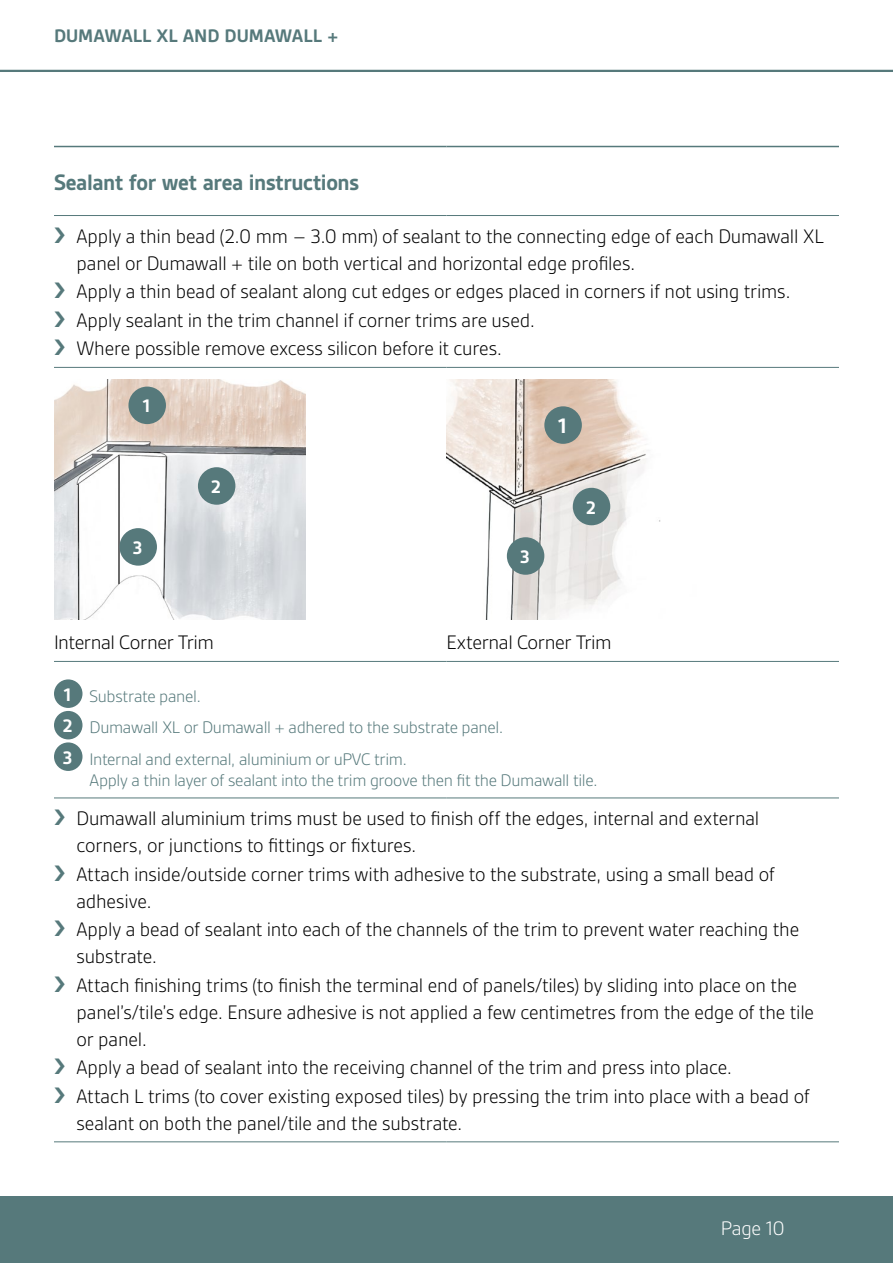
<style>
.page{position:relative;width:893px;height:1263px;background:#fff}
.page>*{position:absolute;margin:0;border:0;box-sizing:border-box;transform-origin:0 0}
.t1{font:700 24px "Gesta";letter-spacing:-.015em;color:#56797b}
.t2{font:700 22.5px "Gesta";color:#fff}
.t3{font:300 21px/27.8px "Gesta";letter-spacing:-.01em;color:#000}
.t4{font:300 21px "Gesta";letter-spacing:-.015em;color:#fff}
.t5{font:700 19.5px "Gesta";color:#56797b}
.t6{font:700 19.5px "Gesta";color:#fff}
.t7{font:300 18px/31.5px "Gesta";letter-spacing:-.02em;color:#56797b}
.s1{font-weight:700;font-size:19.5px;color:#fff}
</style>
<div class="page">
<div style="left:0;top:1197px;width:893px;height:66px;background:#56797b"></div>
<hr style="left:54px;top:215px;width:392px;height:1px;background:#56797b">
<hr style="left:446px;top:215px;width:393px;height:1px;background:#56797b">
<hr style="left:54px;top:367px;width:392px;height:1px;background:#56797b">
<hr style="left:446px;top:367px;width:393px;height:1px;background:#56797b">
<hr style="left:54px;top:661px;width:392px;height:1px;background:#56797b">
<hr style="left:446px;top:661px;width:393px;height:1px;background:#56797b">
<hr style="left:54px;top:798px;width:392px;height:1px;background:#56797b">
<hr style="left:446px;top:798px;width:393px;height:1px;background:#56797b">
<hr style="left:54px;top:1141px;width:392px;height:1px;background:#56797b">
<hr style="left:446px;top:1141px;width:393px;height:1px;background:#56797b">
<hr style="left:54px;top:146px;width:392px;height:1px;background:#56797b">
<hr style="left:446px;top:146px;width:393px;height:1px;background:#56797b">
<img style="left:54px;top:379px;width:252px;height:240px">
<img style="left:446px;top:379px;width:215px;height:240px">
<div style="left:54px;top:679px;width:28px;height:29px;background:#56797b;border-radius:50%"></div>
<div style="left:54px;top:711px;width:28px;height:28px;background:#56797b;border-radius:50%"></div>
<div style="left:54px;top:742px;width:28px;height:29px;background:#56797b;border-radius:50%"></div>
<div style="left:128px;top:387px;width:38px;height:37px;background:#56797b;border-radius:50%"></div>
<div style="left:198px;top:467px;width:37px;height:38px;background:#56797b;border-radius:50%"></div>
<div style="left:573px;top:488px;width:37px;height:37px;background:#56797b;border-radius:50%"></div>
<div style="left:507px;top:537px;width:37px;height:38px;background:#56797b;border-radius:50%"></div>
<div style="left:119px;top:528px;width:38px;height:38px;background:#56797b;border-radius:50%"></div>
<div style="left:544px;top:406px;width:38px;height:38px;background:#56797b;border-radius:50%"></div>
<hr style="left:0;top:70px;width:893px;height:2px;background:#56797b">
<p class="t5" style="left:54px;top:25px;width:286px">DUMAWALL XL AND DUMAWALL +</p>
<p class="t1" style="left:54px;top:168px;width:307px">Sealant for wet area instructions</p>
<p class="t3" style="left:76px;top:222px;width:749px;line-height:28.2px">Apply a thin bead (2.0 mm – 3.0 mm) of sealant to the connecting edge of each Dumawall XL panel or Dumawall + tile on both vertical and horizontal edge profiles.<br>Apply a thin bead of sealant along cut edges or edges placed in corners if not using trims.<br>Apply sealant in the trim channel if corner trims are used.<br>Where possible remove excess silicon before it cures.</p>
<p class="t6" style="left:143px;top:395px;width:9px">1</p>
<p class="t6" style="left:133px;top:537px;width:11px">3</p>
<p class="t6" style="left:211px;top:476px;width:12px">2</p>
<p class="t6" style="left:520px;top:546px;width:11px">3</p>
<p class="t2" style="left:558px;top:413px;width:10px">1</p>
<p class="t6" style="left:586px;top:496px;width:12px">2</p>
<p class="t3" style="left:54px;top:628px;width:161px">Internal Corner Trim</p>
<p class="t3" style="left:446px;top:628px;width:167px">External Corner Trim</p>
<p class="t7" style="left:62px;top:680px;width:442px"><span class="s1">1</span> Substrate panel.<br><span class="s1">2</span> Dumawall XL or Dumawall + adhered to the substrate panel.<br><span class="s1">3</span> Internal and external, aluminium or uPVC trim.</p>
<p class="t7" style="left:90px;top:764px;width:510px">Apply a thin layer of sealant into the trim groove then fit the Dumawall tile.</p>
<p class="t3" style="left:76px;top:804px;width:739px">Dumawall aluminium trims must be used to finish off the edges, internal and external corners, or junctions to fittings or fixtures.<br>Attach inside/outside corner trims with adhesive to the substrate, using a small bead of adhesive.<br>Apply a bead of sealant into each of the channels of the trim to prevent water reaching the substrate.<br>Attach finishing trims (to finish the terminal end of panels/tiles) by sliding into place on the panel’s/tile’s edge. Ensure adhesive is not applied a few centimetres from the edge of the tile or panel.<br>Apply a bead of sealant into the receiving channel of the trim and press into place.<br>Attach L trims (to cover existing exposed tiles) by pressing the trim into place with a bead of sealant on both the panel/tile and the substrate.</p>
<p class="t4" style="left:721px;top:1216px;width:65px">Page 10</p>
</div>
